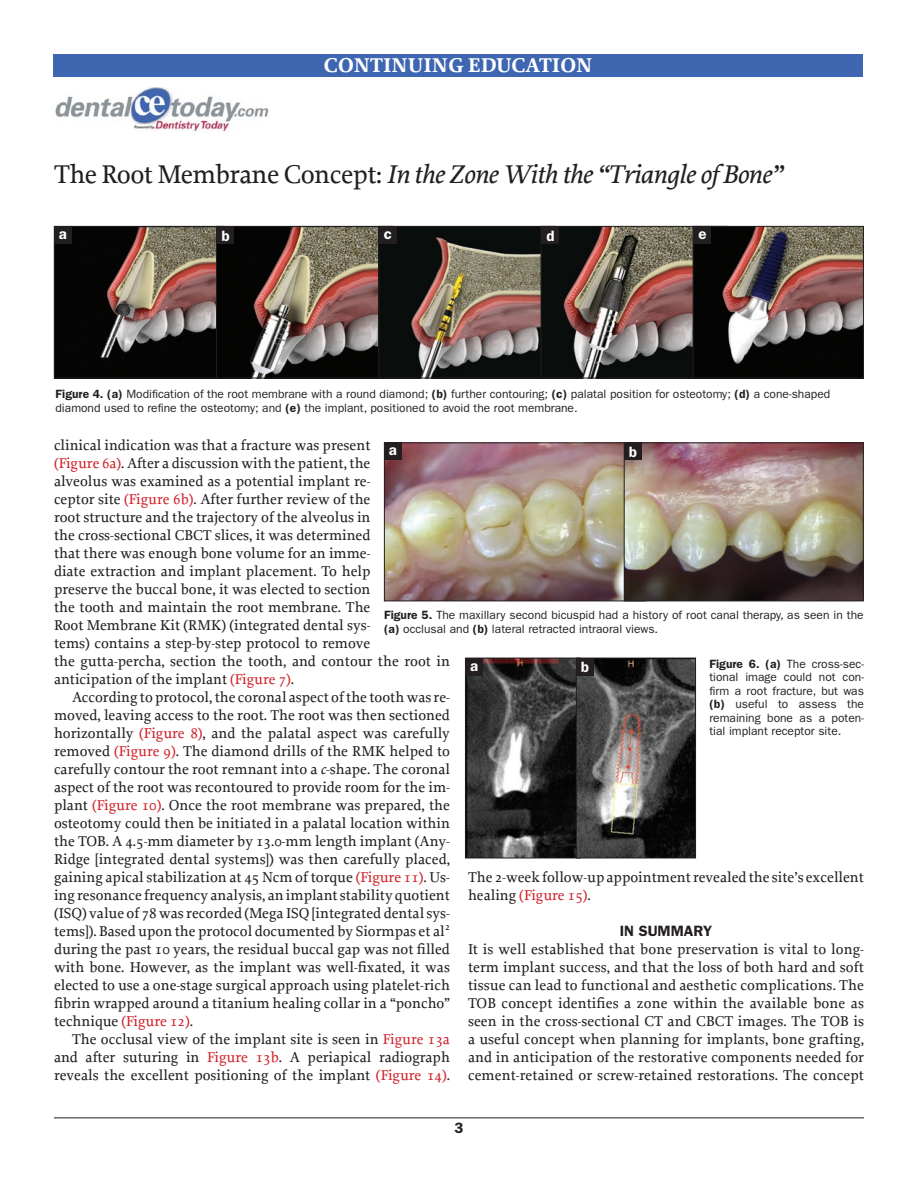
<style>
.page{position:relative;width:918px;height:1188px;background:#fff}
.page>*{position:absolute;margin:0;border:0;box-sizing:border-box;transform-origin:0 0}
.Clinical_Headline{font:italic 500 27px "Proforma";letter-spacing:-.02em;color:#231f20}
.t1{font:700 21px "Proforma";color:#fff}
.Body_Text{font:500 15px/18px "Proforma";color:#231f20;text-align:justify}
.Body_Text_first_Para{font:500 15px/18px "Proforma";color:#231f20}
.Subhead_1{font:600 15px "Franklin Gothic";color:#231f20}
.t2{font:600 15px "Franklin Gothic";color:#fff}
.Legend{font:12px/13.5px "Franklin Gothic";color:#231f20}
.s1{font-style:normal}
.s2{font-weight:600}
.s3{color:#d1232a}
.s4{font-style:italic}
</style>
<div class="page">
<div style="left:53px;top:54px;width:810px;height:23px;background:#3e66b1"></div>
<hr style="left:54px;top:1118px;width:810px;height:1px;background:#231f20">
<img style="left:55px;top:88px;width:214px;height:43px">
<img style="left:56px;top:228px;width:160px;height:148px">
<div style="left:54px;top:226px;width:170px;height:152px;border:1px solid #231f20"></div>
<div style="left:54px;top:226px;width:18px;height:18px;background:#231f20"></div>
<img style="left:218px;top:228px;width:160px;height:148px">
<div style="left:216px;top:226px;width:177px;height:152px;border:1px solid #231f20"></div>
<div style="left:216px;top:226px;width:18px;height:18px;background:#231f20"></div>
<img style="left:380px;top:228px;width:161px;height:148px">
<div style="left:378px;top:226px;width:178px;height:152px;border:1px solid #231f20"></div>
<div style="left:379px;top:226px;width:18px;height:18px;background:#231f20"></div>
<img style="left:543px;top:228px;width:150px;height:148px">
<div style="left:541px;top:226px;width:187px;height:152px;border:1px solid #231f20"></div>
<div style="left:541px;top:226px;width:18px;height:18px;background:#231f20"></div>
<img style="left:695px;top:228px;width:167px;height:148px">
<div style="left:693px;top:226px;width:171px;height:152px;border:1px solid #231f20"></div>
<div style="left:693px;top:226px;width:18px;height:18px;background:#231f20"></div>
<img style="left:386px;top:444px;width:238px;height:155px">
<div style="left:384px;top:442px;width:262px;height:159px;border:1px solid #231f20"></div>
<img style="left:626px;top:444px;width:236px;height:155px">
<div style="left:624px;top:442px;width:240px;height:159px;border:1px solid #231f20"></div>
<div style="left:384px;top:442px;width:18px;height:18px;background:#231f20"></div>
<div style="left:624px;top:442px;width:18px;height:18px;background:#231f20"></div>
<img style="left:467px;top:660px;width:109px;height:196px">
<div style="left:465px;top:658px;width:115px;height:200px;border:1px solid #231f20"></div>
<img style="left:578px;top:660px;width:116px;height:196px">
<div style="left:576px;top:658px;width:120px;height:200px;border:1px solid #231f20"></div>
<div style="left:465px;top:658px;width:18px;height:18px;background:#231f20"></div>
<div style="left:576px;top:658px;width:18px;height:18px;background:#231f20"></div>
<h2 class="t1" style="left:324px;top:52px;width:270px">CONTINUING EDUCATION</h2>
<p class="Clinical_Headline" style="left:54px;top:159px;width:730px"><span class="s1">The Root Membrane Concept:</span> In the Zone With the “Triangle of Bone”</p>
<p class="t2" style="left:59px;top:225px;width:10px">a</p>
<p class="t2" style="left:221px;top:227px;width:10px">b</p>
<p class="t2" style="left:384px;top:225px;width:10px">c</p>
<p class="t2" style="left:546px;top:227px;width:10px">d</p>
<p class="t2" style="left:698px;top:225px;width:10px">e</p>
<p class="Legend" style="left:56px;top:388px;width:776px"><span class="s2">Figure 4. (a)</span> Modification of the root membrane with a round diamond; <span class="s2">(b)</span> further contouring; <span class="s2">(c)</span> palatal position for osteotomy; <span class="s2">(d)</span> a cone-shaped diamond used to refine the osteotomy; and <span class="s2">(e)</span> the implant, positioned to avoid the root membrane.</p>
<p class="Body_Text_first_Para" style="left:54px;top:436px;width:398px">clinical indication was that a fracture was present<br><span class="s3">(Figure 6a)</span>. After a discussion with the patient, the<br>alveolus was examined as a potential implant re-<br>ceptor site <span class="s3">(Figure 6b)</span>. After further review of the<br>root structure and the trajectory of the alveolus in<br>the cross-sectional CBCT slices, it was determined<br>that there was enough bone volume for an imme-<br>diate extraction and implant placement. To help<br>preserve the buccal bone, it was elected to section<br>the tooth and maintain the root membrane. The<br>Root Membrane Kit (RMK) (integrated dental sys-<br>tems) contains a step-by-step protocol to remove<br>the gutta-percha, section the tooth, and contour the root in anticipation of the implant <span class="s3">(Figure 7)</span>.</p>
<p class="Body_Text" style="left:54px;top:688px;width:398px;text-indent:18px">According to protocol, the coronal aspect of the tooth was re&shy;moved, leaving access to the root. The root was then sectioned horizontally <span class="s3">(Figure 8)</span>, and the palatal aspect was carefully removed <span class="s3">(Figure 9)</span>. The diamond drills of the RMK helped to carefully contour the root remnant into a <span class="s4">c</span>-shape. The coronal aspect of the root was recontoured to provide room for the im&shy;plant <span class="s3">(Figure 10)</span>. Once the root membrane was prepared, the osteotomy could then be initiated in a palatal location within the TOB. A 4.5-mm diameter by 13.0-mm length implant (Any-Ridge [integrated dental systems]) was then carefully placed, gaining apical stabilization at 45 Ncm of torque <span class="s3">(Figure 11)</span>. Us&shy;ing resonance frequency analysis, an implant stability quotient (ISQ) value of 78 was recorded (Mega ISQ [integrated dental sys&shy;tems]). Based upon the protocol documented by Siormpas et al<sup>2 </sup>during the past 10 years, the residual buccal gap was not filled with bone. However, as the implant was well-fixated, it was elected to use a one-stage surgical approach using platelet-rich fibrin wrapped around a titanium healing collar in a “poncho” technique <span class="s3">(Figure 12)</span>.</p>
<p class="Body_Text" style="left:54px;top:1030px;width:398px;text-indent:18px">The occlusal view of the implant site is seen in <span class="s3">Figure 13a </span>and after suturing in <span class="s3">Figure 13b</span>. A periapical radiograph reveals the excellent positioning of the implant <span class="s3">(Figure 14)</span>.</p>
<p class="t2" style="left:389px;top:441px;width:10px">a</p>
<p class="t2" style="left:629px;top:443px;width:10px">b</p>
<p class="Legend" style="left:384px;top:608px;width:481px"><span class="s2">Figure 5.</span> The maxillary second bicuspid had a history of root canal therapy, as seen in the <span class="s2">(a)</span> occlusal and <span class="s2">(b)</span> lateral retracted intraoral views.</p>
<p class="Legend" style="left:709px;top:657px;width:156px;text-align:justify"><span class="s2">Figure 6. (a)</span> The cross-sec&shy;tional image could not con&shy;firm a root fracture, but was <span class="s2">(b)</span> useful to assess the remaining bone as a poten&shy;tial implant receptor site.</p>
<p class="t2" style="left:470px;top:657px;width:10px">a</p>
<p class="t2" style="left:581px;top:658px;width:10px">b</p>
<p class="Body_Text" style="left:468px;top:868px;width:398px">The 2-week follow-up appointment revealed the site’s excellent healing <span class="s3">(Figure 15)</span>.</p>
<p class="Subhead_1" style="left:620px;top:922px;width:94px">IN SUMMARY</p>
<p class="Body_Text_first_Para" style="left:468px;top:940px;width:398px;text-align:justify">It is well established that bone preservation is vital to long&shy;term implant success, and that the loss of both hard and soft tissue can lead to functional and aesthetic complications. The TOB concept identifies a zone within the available bone as seen in the cross-sectional CT and CBCT images. The TOB is a useful concept when planning for implants, bone grafting, and in anticipation of the restorative components needed for cement-retained or screw-retained restorations. The concept</p>
<p class="Subhead_1" style="left:455px;top:1119px;width:10px">3</p>
</div>
